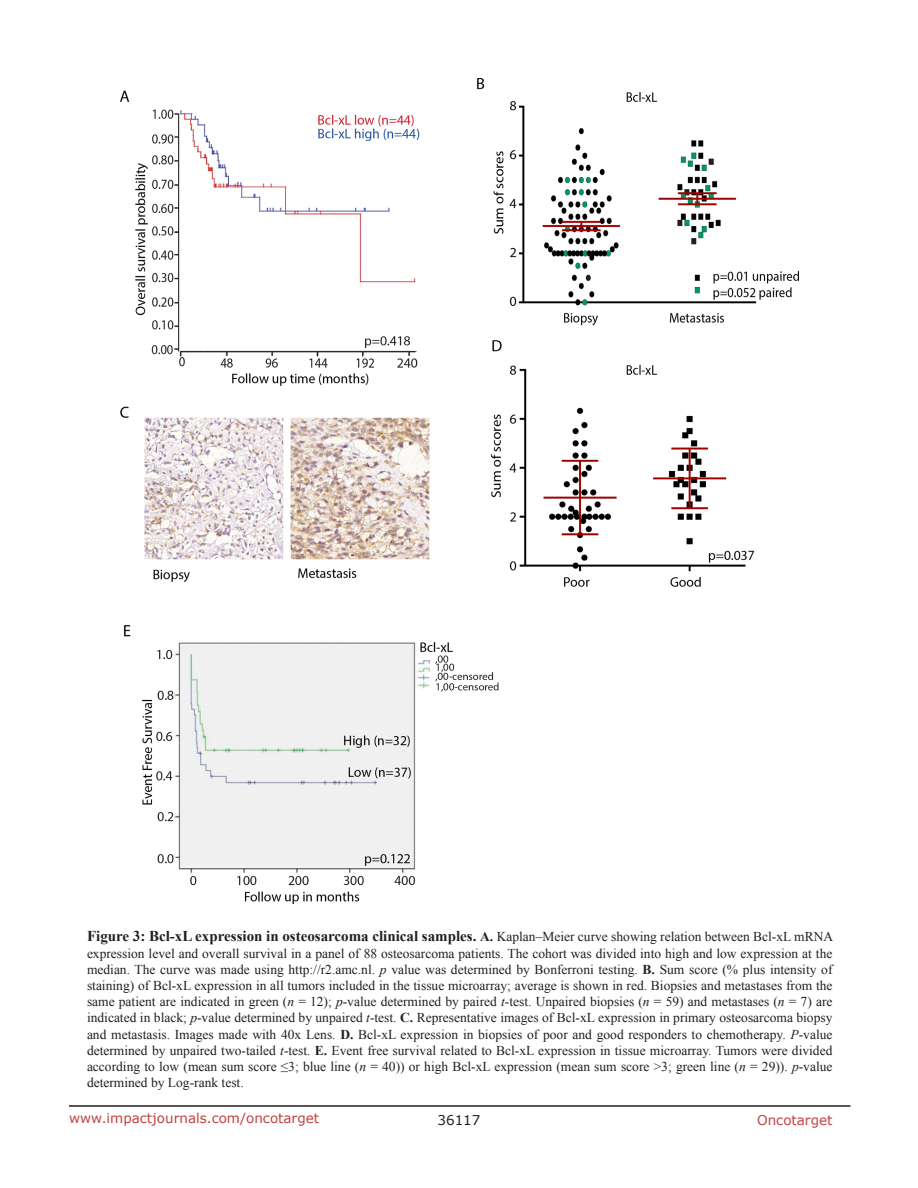
<style>
.page{position:relative;width:918px;height:1188px;background:#fff}
.page>*{position:absolute;margin:0;border:0;box-sizing:border-box;transform-origin:0 0}
.FigureText{font:700 15px "Times New Roman";color:#231f20}
.FigureText-2{font:13.5px/16.2px "Times New Roman";color:#231f20;text-align:justify}
.t1{font:13.5px "Verdana";color:#c24141}
.t2{font:13.5px "Verdana";color:#231f20}
.s1{font-size:13.5px}
.s2{font-weight:400;font-size:13.5px}
.s3{font-style:italic}
.s4{font-weight:700}
</style>
<div class="page">
<hr style="left:69px;top:1105px;width:781px;height:2px;background:#231f20">
<img style="left:121px;top:78px;width:678px;height:826px">
<p class="FigureText" style="left:87px;top:926px;width:748px">Figure 3: Bcl-xL expression in osteosarcoma clinical samples. <span class="s1">A.</span> <span class="s2">Kaplan–Meier curve showing relation between Bcl-xL mRNA</span></p>
<p class="FigureText-2" style="left:87px;top:945px;width:747px">expression level and overall survival in a panel of 88 osteosarcoma patients. The cohort was divided into high and low expression at the median. The curve was made using http://r2.amc.nl. <span class="s3">p</span> value was determined by Bonferroni testing. <span class="s4">B.</span> Sum score (% plus intensity of staining) of Bcl-xL expression in all tumors included in the tissue microarray; average is shown in red. Biopsies and metastases from the same patient are indicated in green (<span class="s3">n</span> = 12); <span class="s3">p</span>-value determined by paired <span class="s3">t</span>-test. Unpaired biopsies (<span class="s3">n</span> = 59) and metastases (<span class="s3">n</span> = 7) are indicated in black; <span class="s3">p</span>-value determined by unpaired <span class="s3">t</span>-test. <span class="s4">C.</span> Representative images of Bcl-xL expression in primary osteosarcoma biopsy and metastasis. Images made with 40x Lens. <span class="s4">D.</span> Bcl-xL expression in biopsies of poor and good responders to chemotherapy. <span class="s3">P</span>-value determined by unpaired two-tailed <span class="s3">t</span>-test. <span class="s4">E.</span> Event free survival related to Bcl-xL expression in tissue microarray. Tumors were divided according to low (mean sum score ≤3; blue line (<span class="s3">n</span> = 40)) or high Bcl-xL expression (mean sum score &gt;3; green line (<span class="s3">n</span> = 29)). <span class="s3">p</span>-value determined by Log-rank test.</p>
<p class="t1" style="left:69px;top:1109px;width:252px">www.impactjournals.com/oncotarget</p>
<p class="t2" style="left:438px;top:1111px;width:44px">36117</p>
<p class="t1" style="left:757px;top:1111px;width:77px">Oncotarget</p>
</div>
